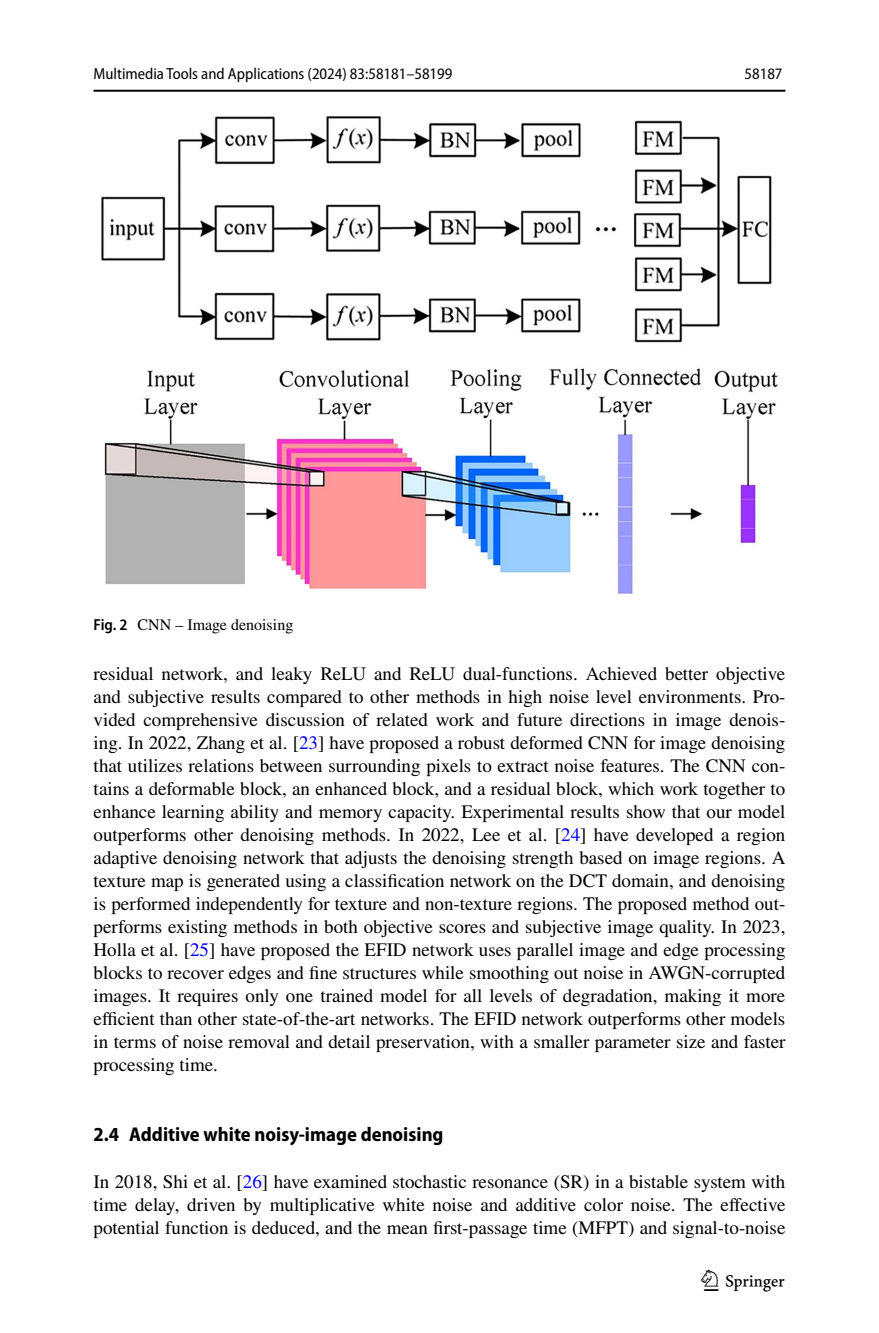
<style>
.page{position:relative;width:879px;height:1333px;background:#fff}
.page>*{position:absolute;margin:0;border:0;box-sizing:border-box;transform-origin:0 0}
.t1{font:30px "Springnew Regular 5";color:#000}
.t2{font:700 semi-condensed 20px "Myriad Pro";color:#000}
.t3{font:19px/23px "STIX";color:#000;text-align:justify}
.t4{font:semi-condensed 16px "Myriad Pro";color:#000}
.t5{font:16px "STIX";color:#000}
.s1{font-family:"Myriad Pro";font-weight:600;font-stretch:semi-condensed}
.s2{color:#00f}
</style>
<div class="page">
<hr style="left:94px;top:90px;width:691px;height:2px;background:#000">
<img style="left:101px;top:116px;width:677px;height:478px">
<p class="t4" style="left:94px;top:65px;width:360px">Multimedia Tools and Applications (2024) 83:58181–58199</p>
<p class="t4" style="left:744px;top:65px;width:39px">58187</p>
<p class="t5" style="left:94px;top:613px;width:201px"><span class="s1">Fig. 2</span> CNN – Image denoising</p>
<p class="t3" style="left:94px;top:663px;width:693px">residual network, and leaky ReLU and ReLU dual-functions. Achieved better objective and subjective results compared to other methods in high noise level environments. Pro&shy;vided comprehensive discussion of related work and future directions in image denois&shy;ing. In 2022, Zhang et al. [<span class="s2">23</span>] have proposed a robust deformed CNN for image denoising that utilizes relations between surrounding pixels to extract noise features. The CNN con&shy;tains a deformable block, an enhanced block, and a residual block, which work together to enhance learning ability and memory capacity. Experimental results show that our model outperforms other denoising methods. In 2022, Lee et al. [<span class="s2">24</span>] have developed a region adaptive denoising network that adjusts the denoising strength based on image regions. A texture map is generated using a classification network on the DCT domain, and denoising is performed independently for texture and non-texture regions. The proposed method out&shy;performs existing methods in both objective scores and subjective image quality. In 2023, Holla et al. [<span class="s2">25</span>] have proposed the EFID network uses parallel image and edge processing blocks to recover edges and fine structures while smoothing out noise in AWGN-corrupted images. It requires only one trained model for all levels of degradation, making it more efficient than other state-of-the-art networks. The EFID network outperforms other models in terms of noise removal and detail preservation, with a smaller parameter size and faster processing time.</p>
<p class="t2" style="left:94px;top:1122px;width:351px">2.4 Additive white noisy‑image denoising</p>
<p class="t3" style="left:94px;top:1170px;width:693px">In 2018, Shi et al. [<span class="s2">26</span>] have examined stochastic resonance (SR) in a bistable system with time delay, driven by multiplicative white noise and additive color noise. The effective potential function is deduced, and the mean first-passage time (MFPT) and signal-to-noise</p>
<h1 class="t1" style="left:704px;top:1269px;width:83px">1 3</h1>
</div>
